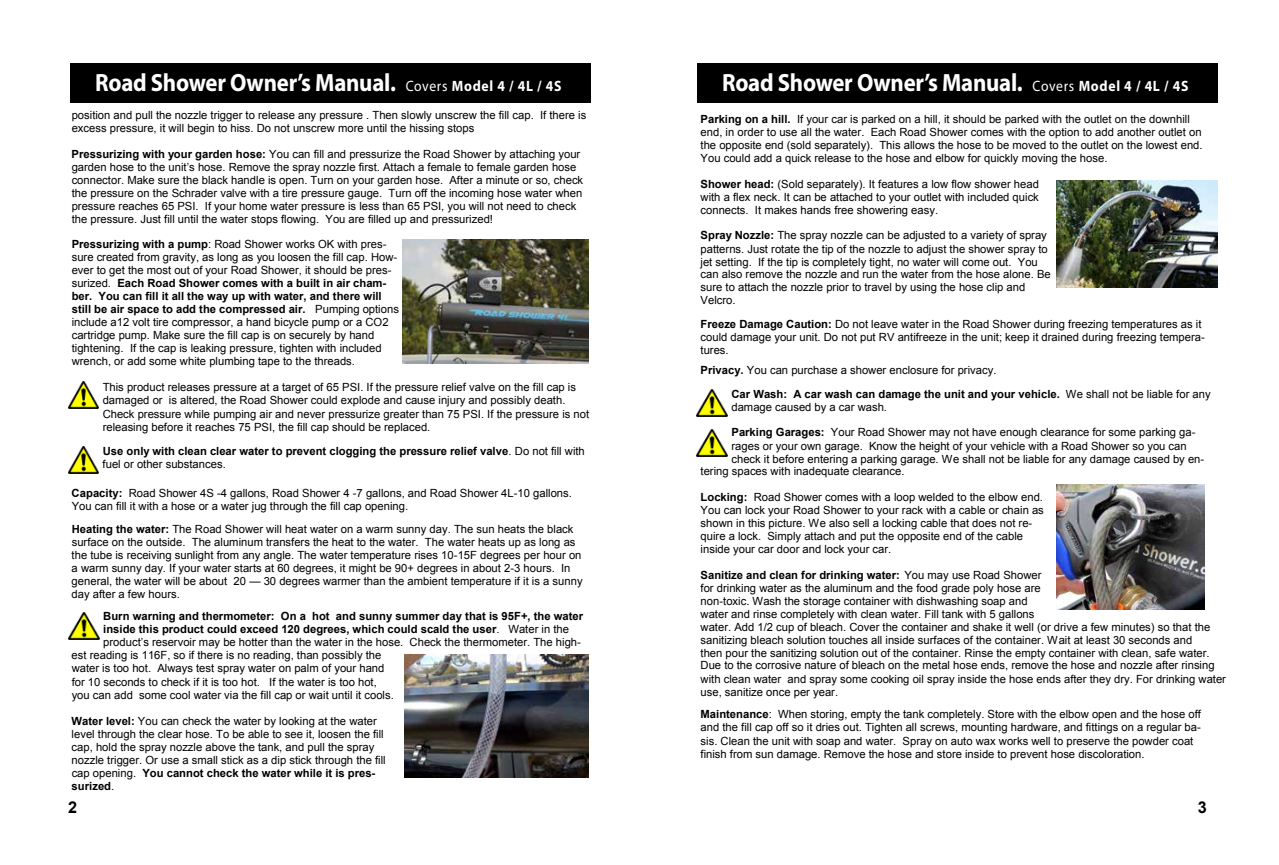
<style>
.page{position:relative;width:1279px;height:865px;background:#fff}
.page>*{position:absolute;margin:0;border:0;box-sizing:border-box;transform-origin:0 0}
.t1{font:700 25px "Myriad Pro";letter-spacing:-.01em;color:#fff;scale:.91 1}
.t2{font:700 16.25px "Arial";color:#000}
.t3{font:11.25px/13px "Arial";color:#000}
.t4{font:700 11.25px/13px "Arial";color:#000}
.s1{font-weight:400;font-size:15px}
.s2{font-size:15px}
.s3{font-weight:700}
.s4{font-weight:400}
</style>
<div class="page">
<img style="left:68px;top:446px;width:31px;height:27px">
<img style="left:402px;top:240px;width:186px;height:124px">
<img style="left:68px;top:381px;width:31px;height:27px">
<img style="left:69px;top:612px;width:31px;height:27px">
<img style="left:405px;top:654px;width:183px;height:123px">
<img style="left:1057px;top:485px;width:147px;height:125px">
<img style="left:1056px;top:180px;width:161px;height:108px">
<img style="left:697px;top:389px;width:31px;height:27px">
<img style="left:697px;top:429px;width:31px;height:27px">
<div style="left:697px;top:63px;width:520px;height:40px;background:#000"></div>
<div style="left:70px;top:63px;width:520px;height:40px;background:#000"></div>
<h1 class="t1" style="left:95px;top:66px;width:514px">Road Shower Owner’s Manual. <span class="s1">Covers</span> <span class="s2">Model 4 / 4L / 4S</span></h1>
<h1 class="t1" style="left:722px;top:66px;width:514px">Road Shower Owner’s Manual. <span class="s1">Covers</span> <span class="s2">Model 4 / 4L / 4S</span></h1>
<p class="t3" style="left:72px;top:108px;width:516px;line-height:13.5px">position and pull the nozzle trigger to release any pressure . Then slowly unscrew the fill cap. If there is excess pressure, it will begin to hiss. Do not unscrew more until the hissing stops</p>
<p class="t3" style="left:72px;top:147px;width:513px"><span class="s3">Pressurizing with your garden hose:</span> You can fill and pressurize the Road Shower by attaching your garden hose to the unit’s hose. Remove the spray nozzle first. Attach a female to female garden hose connector. Make sure the black handle is open. Turn on your garden hose. After a minute or so, check the pressure on the Schrader valve with a tire pressure gauge. Turn off the incoming hose water when pressure reaches 65 PSI. If your home water pressure is less than 65 PSI, you will not need to check the pressure. Just fill until the water stops flowing. You are filled up and pressurized!</p>
<p class="t3" style="left:72px;top:238px;width:329px"><span class="s3">Pressurizing with a pump</span>: Road Shower works OK with pres&shy;sure created from gravity, as long as you loosen the fill cap. How&shy;ever to get the most out of your Road Shower, it should be pres&shy;surized. <span class="s3">Each Road Shower comes with a built in air cham&shy;ber. You can fill it all the way up with water, and there will still be air space to add the compressed air.</span> Pumping options include a12 volt tire compressor, a hand bicycle pump or a CO2 cartridge pump. Make sure the fill cap is on securely by hand tightening. If the cap is leaking pressure, tighten with included wrench, or add some white plumbing tape to the threads.</p>
<p class="t3" style="left:103px;top:380px;width:488px;line-height:13.5px">This product releases pressure at a target of 65 PSI. If the pressure relief valve on the fill cap is damaged or is altered, the Road Shower could explode and cause injury and possibly death.<br>Check pressure while pumping air and never pressurize greater than 75 PSI. If the pressure is not releasing before it reaches 75 PSI, the fill cap should be replaced.</p>
<p class="t4" style="left:103px;top:445px;width:484px">Use only with clean clear water to prevent clogging the pressure relief valve<span class="s4">. Do not fill with fuel or other substances.</span></p>
<p class="t3" style="left:72px;top:486px;width:502px;line-height:13.5px"><span class="s3">Capacity:</span> Road Shower 4S -4 gallons, Road Shower 4 -7 gallons, and Road Shower 4L-10 gallons.<br>You can fill it with a hose or a water jug through the fill cap opening.</p>
<p class="t3" style="left:72px;top:523px;width:512px"><span class="s3">Heating the water:</span> The Road Shower will heat water on a warm sunny day. The sun heats the black surface on the outside. The aluminum transfers the heat to the water. The water heats up as long as the tube is receiving sunlight from any angle. The water temperature rises 10-15F degrees per hour on a warm sunny day. If your water starts at 60 degrees, it might be 90+ degrees in about 2-3 hours. In general, the water will be about 20 — 30 degrees warmer than the ambient temperature if it is a sunny day after a few hours.</p>
<p class="t4" style="left:103px;top:610px;width:481px">Burn warning and thermometer: On a hot and sunny summer day that is 95F+, the water</p>
<p class="t4" style="left:103px;top:623px;width:467px">inside this product could exceed 120 degrees, which could scald the user<span class="s4">. Water in the</span></p>
<p class="t3" style="left:103px;top:635px;width:479px">product’s reservoir may be hotter than the water in the hose. Check the thermometer. The high-</p>
<p class="t3" style="left:72px;top:648px;width:311px">est reading is 116F, so if there is no reading, than possibly the</p>
<p class="t3" style="left:72px;top:662px;width:314px">water is too hot. Always test spray water on palm of your hand</p>
<p class="t3" style="left:72px;top:675px;width:307px">for 10 seconds to check if it is too hot. If the water is too hot,</p>
<p class="t3" style="left:72px;top:689px;width:324px">you can add some cool water via the fill cap or wait until it cools.</p>
<p class="t3" style="left:72px;top:715px;width:316px"><span class="s3">Water level:</span> You can check the water by looking at the water level through the clear hose. To be able to see it, loosen the fill cap, hold the spray nozzle above the tank, and pull the spray nozzle trigger. Or use a small stick as a dip stick through the fill cap opening. <span class="s3">You cannot check the water while it is pres&shy;surized</span>.</p>
<h2 class="t2" style="left:68px;top:797px;width:11px">2</h2>
<p class="t3" style="left:700px;top:113px;width:503px"><span class="s3">Parking on a hill.</span> If your car is parked on a hill, it should be parked with the outlet on the downhill end, in order to use all the water. Each Road Shower comes with the option to add another outlet on the opposite end (sold separately). This allows the hose to be moved to the outlet on the lowest end.<br>You could add a quick release to the hose and elbow for quickly moving the hose.</p>
<p class="t3" style="left:700px;top:177px;width:340px;text-align:justify"><span class="s3">Shower head:</span> (Sold separately). It features a low flow shower head with a flex neck. It can be attached to your outlet with included quick connects. It makes hands free showering easy.</p>
<p class="t3" style="left:700px;top:229px;width:352px"><span class="s3">Spray Nozzle:</span> The spray nozzle can be adjusted to a variety of spray patterns. Just rotate the tip of the nozzle to adjust the shower spray to jet setting. If the tip is completely tight, no water will come out. You can also remove the nozzle and run the water from the hose alone. Be sure to attach the nozzle prior to travel by using the hose clip and Velcro.</p>
<p class="t3" style="left:700px;top:317px;width:506px"><span class="s3">Freeze Damage Caution:</span> Do not leave water in the Road Shower during freezing temperatures as it could damage your unit. Do not put RV antifreeze in the unit; keep it drained during freezing tempera&shy;tures.</p>
<p class="t3" style="left:731px;top:359px;width:481px;line-height:23.5px;text-indent:-31px"><span class="s3">Privacy.</span> You can purchase a shower enclosure for privacy.<br><span class="s3">Car Wash: A car wash can damage the unit and your vehicle.</span> We shall not be liable for any</p>
<p class="t3" style="left:731px;top:401px;width:157px">damage caused by a car wash.</p>
<p class="t3" style="left:731px;top:426px;width:465px"><span class="s3">Parking Garages:</span> Your Road Shower may not have enough clearance for some parking ga-</p>
<p class="t3" style="left:731px;top:439px;width:457px">rages or your own garage. Know the height of your vehicle with a Road Shower so you can</p>
<p class="t3" style="left:731px;top:452px;width:474px">check it before entering a parking garage. We shall not be liable for any damage caused by en-</p>
<p class="t3" style="left:700px;top:465px;width:205px">tering spaces with inadequate clearance.</p>
<p class="t3" style="left:700px;top:491px;width:345px"><span class="s3">Locking:</span> Road Shower comes with a loop welded to the elbow end.<br>You can lock your Road Shower to your rack with a cable or chain as shown in this picture. We also sell a locking cable that does not re&shy;quire a lock. Simply attach and put the opposite end of the cable inside your car door and lock your car.</p>
<p class="t3" style="left:700px;top:568px;width:527px"><span class="s3">Sanitize and clean for drinking water:</span> You may use Road Shower<br>for drinking water as the aluminum and the food grade poly hose are<br>non-toxic. Wash the storage container with dishwashing soap and<br>water and rinse completely with clean water. Fill tank with 5 gallons<br>water. Add 1/2 cup of bleach. Cover the container and shake it well (or drive a few minutes) so that the sanitizing bleach solution touches all inside surfaces of the container. Wait at least 30 seconds and<br>then pour the sanitizing solution out of the container. Rinse the empty container with clean, safe water.<br>Due to the corrosive nature of bleach on the metal hose ends, remove the hose and nozzle after rinsing with clean water and spray some cooking oil spray inside the hose ends after they dry. For drinking water use, sanitize once per year.</p>
<p class="t3" style="left:700px;top:707px;width:502px;line-height:13.5px"><span class="s3">Maintenance</span>: When storing, empty the tank completely. Store with the elbow open and the hose off and the fill cap off so it dries out. Tighten all screws, mounting hardware, and fittings on a regular ba&shy;sis. Clean the unit with soap and water. Spray on auto wax works well to preserve the powder coat finish from sun damage. Remove the hose and store inside to prevent hose discoloration.</p>
<h2 class="t2" style="left:1198px;top:797px;width:11px">3</h2>
</div>
